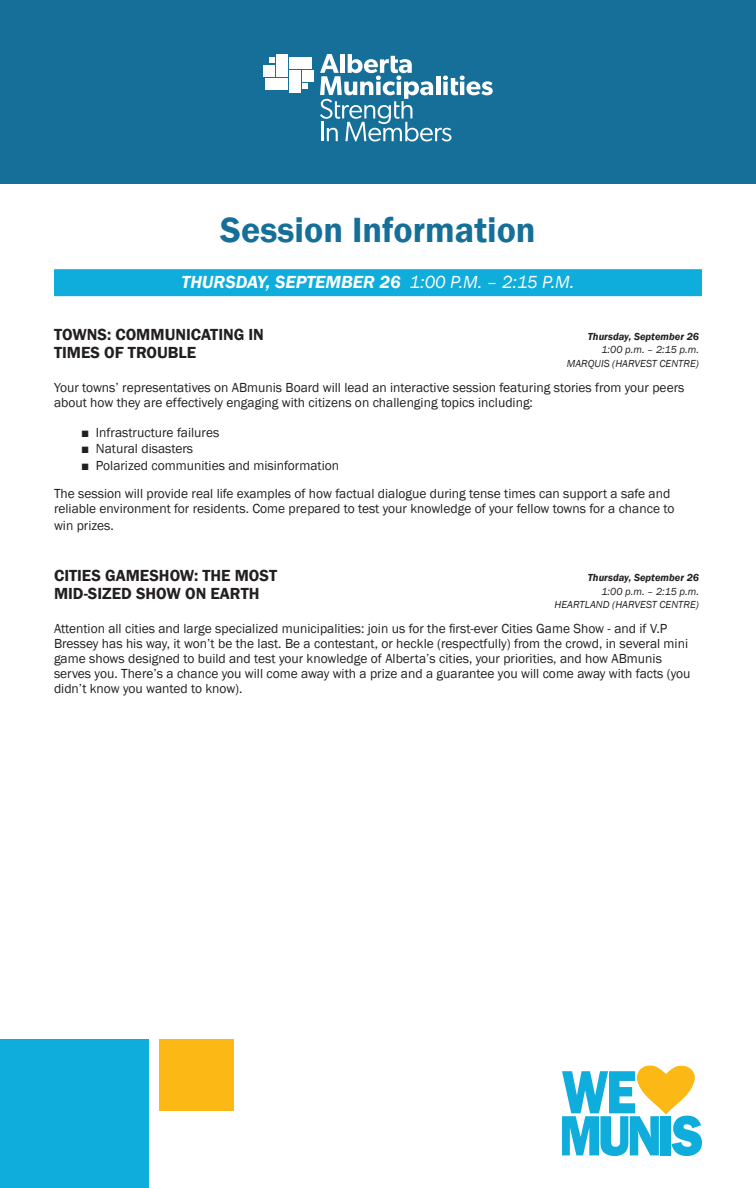
<style>
.page{position:relative;width:756px;height:1188px;background:#fff}
.page>*{position:absolute;margin:0;border:0;box-sizing:border-box;transform-origin:0 0}
.HEADER_2021{font:600 36px "Franklin Gothic";color:#156f99}
.SUB-SUBHEAD_2021{font:italic 600 18px "Franklin Gothic";color:#fff}
.SUB-SUBHEAD_2021-2{font:600 16.5px "Franklin Gothic";color:#231f20}
.Body{font:13.5px/15px "Franklin Gothic";color:#231f20}
.SUB-SUBHEAD_2021-3{font:italic 10.5px/13.5px "Franklin Gothic";color:#231f20;text-align:right}
.SUB-SUBHEAD_2021-4{font:italic 600 10.5px "Franklin Gothic";color:#231f20}
.s1{font-weight:400}
</style>
<div class="page">
<svg style="left:562px;top:1066px;width:140px;height:90px"></svg>
<div style="left:0;top:1039px;width:149px;height:149px;background:#0eaddb"></div>
<div style="left:159px;top:1039px;width:74px;height:72px;background:#fcb814"></div>
<div style="left:0;top:0;width:756px;height:183px;background:#156f99"></div>
<div style="left:290px;top:71px;width:11px;height:22px;background:#fff"></div>
<div style="left:290px;top:58px;width:22px;height:11px;background:#fff"></div>
<div style="left:303px;top:71px;width:11px;height:11px;background:#fff"></div>
<svg style="left:303px;top:84px;width:5px;height:5px"></svg>
<div style="left:277px;top:54px;width:11px;height:22px;background:#fff"></div>
<div style="left:266px;top:78px;width:22px;height:11px;background:#fff"></div>
<div style="left:263px;top:65px;width:12px;height:11px;background:#fff"></div>
<svg style="left:269px;top:58px;width:6px;height:5px"></svg>
<svg style="left:320px;top:54px;width:173px;height:87px"></svg>
<div style="left:54px;top:269px;width:648px;height:27px;background:#0eaddb"></div>
<p class="HEADER_2021" style="left:220px;top:208px;width:317px">Session Information</p>
<p class="SUB-SUBHEAD_2021" style="left:182px;top:270px;width:394px">THURSDAY, SEPTEMBER 26 <span class="s1">1:00 P.M. – 2:15 P.M.</span></p>
<p class="SUB-SUBHEAD_2021-2" style="left:54px;top:324px;width:211px">TOWNS: COMMUNICATING IN</p>
<p class="SUB-SUBHEAD_2021-4" style="left:588px;top:330px;width:113px">Thursday, September 26</p>
<p class="SUB-SUBHEAD_2021-2" style="left:54px;top:342px;width:144px">TIMES OF TROUBLE</p>
<p class="SUB-SUBHEAD_2021-3" style="left:567px;top:343px;width:134px">1:00 p.m. – 2:15 p.m.<br>MARQUIS (HARVEST CENTRE)</p>
<p class="Body" style="left:54px;top:380px;width:632px">Your towns’ representatives on ABmunis Board will lead an interactive session featuring stories from your peers about how they are effectively engaging with citizens on challenging topics including:</p>
<p class="Body" style="left:81px;top:425px;width:140px">■ Infrastructure failures</p>
<p class="Body" style="left:81px;top:441px;width:114px">■ Natural disasters</p>
<p class="Body" style="left:81px;top:458px;width:260px">■ Polarized communities and misinformation</p>
<p class="Body" style="left:54px;top:486px;width:622px">The session will provide real life examples of how factual dialogue during tense times can support a safe and reliable environment for residents. Come prepared to test your knowledge of your fellow towns for a chance to</p>
<p class="Body" style="left:54px;top:518px;width:61px">win prizes.</p>
<p class="SUB-SUBHEAD_2021-2" style="left:54px;top:566px;width:225px">CITIES GAMESHOW: THE MOST</p>
<p class="SUB-SUBHEAD_2021-4" style="left:588px;top:571px;width:113px">Thursday, September 26</p>
<p class="SUB-SUBHEAD_2021-2" style="left:54px;top:584px;width:207px">MID-SIZED SHOW ON EARTH</p>
<p class="SUB-SUBHEAD_2021-3" style="left:555px;top:585px;width:146px">1:00 p.m. – 2:15 p.m.<br>HEARTLAND (HARVEST CENTRE)</p>
<p class="Body" style="left:54px;top:621px;width:638px">Attention all cities and large specialized municipalities: join us for the first-ever Cities Game Show - and if V.P Bressey has his way, it won’t be the last. Be a contestant, or heckle (respectfully) from the crowd, in several mini game shows designed to build and test your knowledge of Alberta’s cities, your priorities, and how ABmunis serves you. There’s a chance you will come away with a prize and a guarantee you will come away with facts (you didn’t know you wanted to know).</p>
</div>
